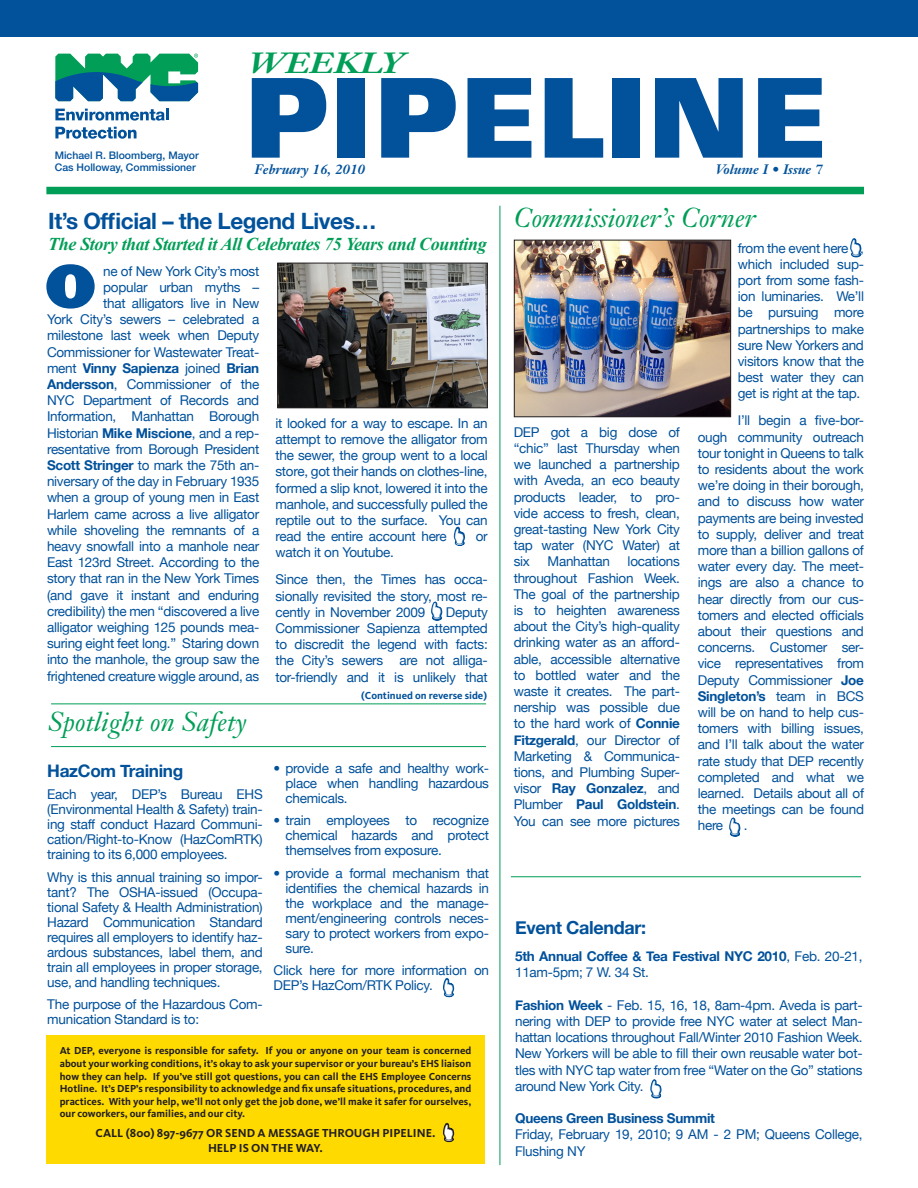
<style>
.page{position:relative;width:918px;height:1188px;background:#fff}
.page>*{position:absolute;margin:0;border:0;box-sizing:border-box;transform-origin:0 0}
.t1{font:900 expanded 110.25px "Univers";color:#01519b;scale:.83 1}
.t2{font:800 63px "Rockwell";color:#01519b}
.t3{font:italic 700 28.8px "Janson Text";color:#009e57;scale:1.25 1}
.t4{font:italic 27px "Janson Text";color:#009e57}
.body{font:700 22.5px "Helvetica Neue";letter-spacing:-.02em;color:#01519b}
.body-2{font:italic 700 18px "Times New Roman";letter-spacing:-.02em;color:#009e57}
.body-3{font:700 18px "Helvetica Neue";letter-spacing:-.02em;color:#01519b}
.body-4{font:700 17.25px "Helvetica Neue";letter-spacing:-.02em;color:#01519b}
.body-5{font:13.5px/16.2px "Helvetica Neue";letter-spacing:-.02em;color:#01519b;text-align:justify}
.body-6{font:700 13.5px/16.2px "Helvetica Neue";letter-spacing:-.02em;color:#01519b}
.t5{font:italic 700 13.5px "Janson Text";color:#01519b}
.t6{font:700 12px/14.4px "Kievit";color:#231f20;text-align:center}
.t7{font:700 10.5px/12.6px "Kievit";color:#231f20;text-align:justify}
.t8{font:500 10.5px "Helvetica Neue";color:#01519b}
.t9{font:700 10.5px "Kievit";color:#01519b}
.s1{font-weight:700}
.s2{font-weight:400}
</style>
<div class="page">
<svg style="left:55px;top:109px;width:114px;height:12px"></svg>
<svg style="left:55px;top:127px;width:82px;height:12px"></svg>
<svg style="left:55px;top:54px;width:143px;height:47px"></svg>
<div style="left:46px;top:187px;width:818px;height:7px;background:#009e57"></div>
<hr style="left:500px;top:206px;width:1px;height:959px;background:#009e57">
<div style="left:0;top:0;width:918px;height:36px;background:#01519b"></div>
<hr style="left:51px;top:704px;width:435px;height:1px;background:#009e57">
<hr style="left:51px;top:746px;width:435px;height:1px;background:#009e57">
<img style="left:516px;top:242px;width:213px;height:173px">
<div style="left:514px;top:240px;width:217px;height:177px;border:1px solid #231f20"></div>
<div style="left:46px;top:1035px;width:439px;height:129px;background:#ffda01"></div>
<img style="left:279px;top:265px;width:207px;height:141px">
<div style="left:277px;top:263px;width:211px;height:145px;border:1px solid #231f20"></div>
<hr style="left:511px;top:876px;width:350px;height:1px;background:#009e57">
<svg style="left:443px;top:1122px;width:12px;height:21px"></svg>
<svg style="left:849px;top:186px;width:14px;height:72px"></svg>
<svg style="left:729px;top:817px;width:12px;height:20px"></svg>
<svg style="left:443px;top:978px;width:12px;height:20px"></svg>
<svg style="left:650px;top:1079px;width:12px;height:20px"></svg>
<svg style="left:431px;top:601px;width:12px;height:20px"></svg>
<svg style="left:453px;top:526px;width:12px;height:20px"></svg>
<p class="t8" style="left:55px;top:149px;width:146px">Michael R. Bloomberg, Mayor</p>
<p class="t8" style="left:55px;top:161px;width:143px">Cas Holloway, Commissioner</p>
<p class="t3" style="left:249px;top:44px;width:126px">WEEKLY</p>
<p class="t1" style="left:244px;top:53px;width:705px">PIPELINE</p>
<p class="t5" style="left:254px;top:160px;width:112px">February 16, 2010</p>
<p class="t5" style="left:716px;top:160px;width:108px">Volume I • Issue 7</p>
<p class="body" style="left:48px;top:207px;width:330px">It’s Official – the Legend Lives…</p>
<p class="body-2" style="left:48px;top:232px;width:440px">The Story that Started it All Celebrates 75 Years and Counting</p>
<p class="t2" style="left:43px;top:250px;width:56px">O</p>
<p class="body-5" style="left:47px;top:262px;width:214px;text-align:right">ne of New York City’s most<br>popular urban myths –<br>that alligators live in New<br>York City’s sewers – celebrated a milestone last week when Deputy Commissioner for Wastewater Treat&shy;ment <span class="s1">Vinny Sapienza</span> joined <span class="s1">Brian Andersson</span>, Commissioner of the NYC Department of Records and Information, Manhattan Borough Historian <span class="s1">Mike Miscione</span>, and a rep&shy;resentative from Borough President <span class="s1">Scott Stringer</span> to mark the 75th an&shy;niversary of the day in February 1935 when a group of young men in East Harlem came across a live alligator while shoveling the remnants of a heavy snowfall into a manhole near East 123rd Street. According to the story that ran in the New York Times (and gave it instant and enduring credibility) the men “discovered a live alligator weighing 125 pounds mea&shy;suring eight feet long.” Staring down into the manhole, the group saw the frightened creature wiggle around, as</p>
<p class="body-5" style="left:275px;top:415px;width:214px">it looked for a way to escape. In an attempt to remove the alligator from the sewer, the group went to a local store, got their hands on clothes-line, formed a slip knot, lowered it into the manhole, and successfully pulled the reptile out to the surface. You can read the entire account here</p>
<p class="body-5" style="left:476px;top:528px;width:13px">or</p>
<p class="body-5" style="left:275px;top:544px;width:120px">watch it on Youtube.</p>
<p class="body-5" style="left:275px;top:571px;width:214px">Since then, the Times has occa&shy;sionally revisited the story, most re&shy;cently in November 2009</p>
<p class="body-5" style="left:275px;top:604px;width:214px;text-indent:170px">Deputy Commissioner Sapienza attempted to discredit the legend with facts: the City’s sewers are not alliga&shy;tor-friendly and it is unlikely that</p>
<p class="t4" style="left:48px;top:705px;width:200px">Spotlight on Safety</p>
<p class="body-4" style="left:47px;top:760px;width:138px">HazCom Training</p>
<p class="body-5" style="left:47px;top:787px;width:217px;line-height:15px">Each year, DEP’s Bureau EHS (Environmental Health &amp; Safety) train&shy;ing staff conduct Hazard Communi&shy;cation/Right-to-Know (HazComRTK) training to its 6,000 employees.</p>
<p class="body-5" style="left:47px;top:869px;width:217px;line-height:15px">Why is this annual training so impor&shy;tant? The OSHA-issued (Occupa&shy;tional Safety &amp; Health Administration)<br>Hazard Communication Standard requires all employers to identify haz&shy;ardous substances, label them, and train all employees in proper storage, use, and handling techniques.</p>
<p class="body-5" style="left:47px;top:997px;width:217px;line-height:15px">The purpose of the Hazardous Com&shy;munication Standard is to:</p>
<p class="t9" style="left:361px;top:689px;width:127px">(Continued on reverse side)</p>
<p class="body-5" style="left:286px;top:760px;width:205px;line-height:15px;text-indent:-12px">• provide a safe and healthy work&shy;place when handling hazardous chemicals.</p>
<p class="body-5" style="left:286px;top:813px;width:205px;line-height:15px;text-indent:-12px">• train employees to recognize chemical hazards and protect themselves from exposure.</p>
<p class="body-5" style="left:286px;top:865px;width:205px;line-height:15px;text-indent:-12px">• provide a formal mechanism that identifies the chemical hazards in the workplace and the manage&shy;ment/engineering controls neces&shy;sary to protect workers from expo&shy;sure.</p>
<p class="body-5" style="left:274px;top:963px;width:217px;line-height:15px">Click here for more information on<br>DEP’s HazCom/RTK Policy.</p>
<p class="t7" style="left:60px;top:1045px;width:413px">At DEP, everyone is responsible for safety. If you or anyone on your team is concerned about your working conditions, it’s okay to ask your supervisor or your bureau’s EHS liaison how they can help. If you’ve still got questions, you can call the EHS Employee Concerns Hotline. It’s DEP’s responsibility to acknowledge and fix unsafe situations, procedures, and practices. With your help, we’ll not only get the job done, we’ll make it safer for ourselves, our coworkers, our families, and our city.</p>
<p class="t6" style="left:96px;top:1126px;width:341px">CALL (800) 897-9677 OR SEND A MESSAGE THROUGH PIPELINE.<br>HELP IS ON THE WAY.</p>
<p class="t4" style="left:514px;top:201px;width:244px">Commissioner’s Corner</p>
<p class="body-5" style="left:514px;top:424px;width:168px">DEP got a big dose of “chic” last Thursday when we launched a partnership with Aveda, an eco beauty products leader, to pro&shy;vide access to fresh, clean, great-tasting New York City tap water (NYC Water) at six</p>
<p class="body-5" style="left:514px;top:553px;width:168px;text-indent:114px">locations throughout Fashion Week.<br>The goal of the partnership is to heighten awareness about the City’s high-quality drinking water as an afford&shy;able, accessible alternative to bottled water and the waste it creates. The part&shy;nership was possible due to the hard work of <span class="s1">Connie Fitzgerald</span>, our Director of Marketing &amp; Communica&shy;tions, and Plumbing Super&shy;visor <span class="s1">Ray Gonzalez</span>, and Plumber <span class="s1">Paul Goldstein</span>.<br>You can see more pictures</p>
<p class="body-5" style="left:548px;top:553px;width:64px">Manhattan</p>
<p class="body-5" style="left:738px;top:239px;width:128px">from the event here , which included sup&shy;port from some fash&shy;ion luminaries. We’ll be pursuing more partnerships to make sure New Yorkers and visitors know that the best water they can get is right at the tap.</p>
<p class="body-5" style="left:698px;top:412px;width:168px;text-indent:40px">I’ll begin a five-bor&shy;ough community outreach tour tonight in Queens to talk to residents about the work we’re doing in their borough, and to discuss how water payments are being invested to supply, deliver and treat more than a billion gallons of water every day. The meet&shy;ings are also a chance to hear directly from our cus&shy;tomers and elected officials about their questions and concerns. Customer ser&shy;vice representatives from Deputy Commissioner <span class="s1">Joe Singleton’s</span> team in BCS will be on hand to help cus&shy;tomers with billing issues, and I’ll talk about the water rate study that DEP recently completed and what we learned. Details about all of the meetings can be found here</p>
<p class="body-5" style="left:744px;top:817px;width:5px">.</p>
<p class="body-3" style="left:515px;top:917px;width:132px">Event Calendar:</p>
<p class="body-6" style="left:515px;top:948px;width:349px">5th Annual Coffee &amp; Tea Festival NYC 2010<span class="s2">, Feb. 20-21,<br>11am-5pm; 7 W. 34 St.</span></p>
<p class="body-5" style="left:515px;top:997px;width:349px"><span class="s1">Fashion Week</span> - Feb. 15, 16, 18, 8am-4pm. Aveda is part&shy;nering with DEP to provide free NYC water at select Man&shy;hattan locations throughout Fall/Winter 2010 Fashion Week.<br>New Yorkers will be able to fill their own reusable water bot&shy;tles with NYC tap water from free “Water on the Go” stations around New York City.</p>
<p class="body-6" style="left:515px;top:1110px;width:201px">Queens Green Business Summit</p>
<p class="body-5" style="left:515px;top:1126px;width:349px">Friday, February 19, 2010; 9 AM - 2 PM; Queens College,<br>Flushing NY</p>
</div>
